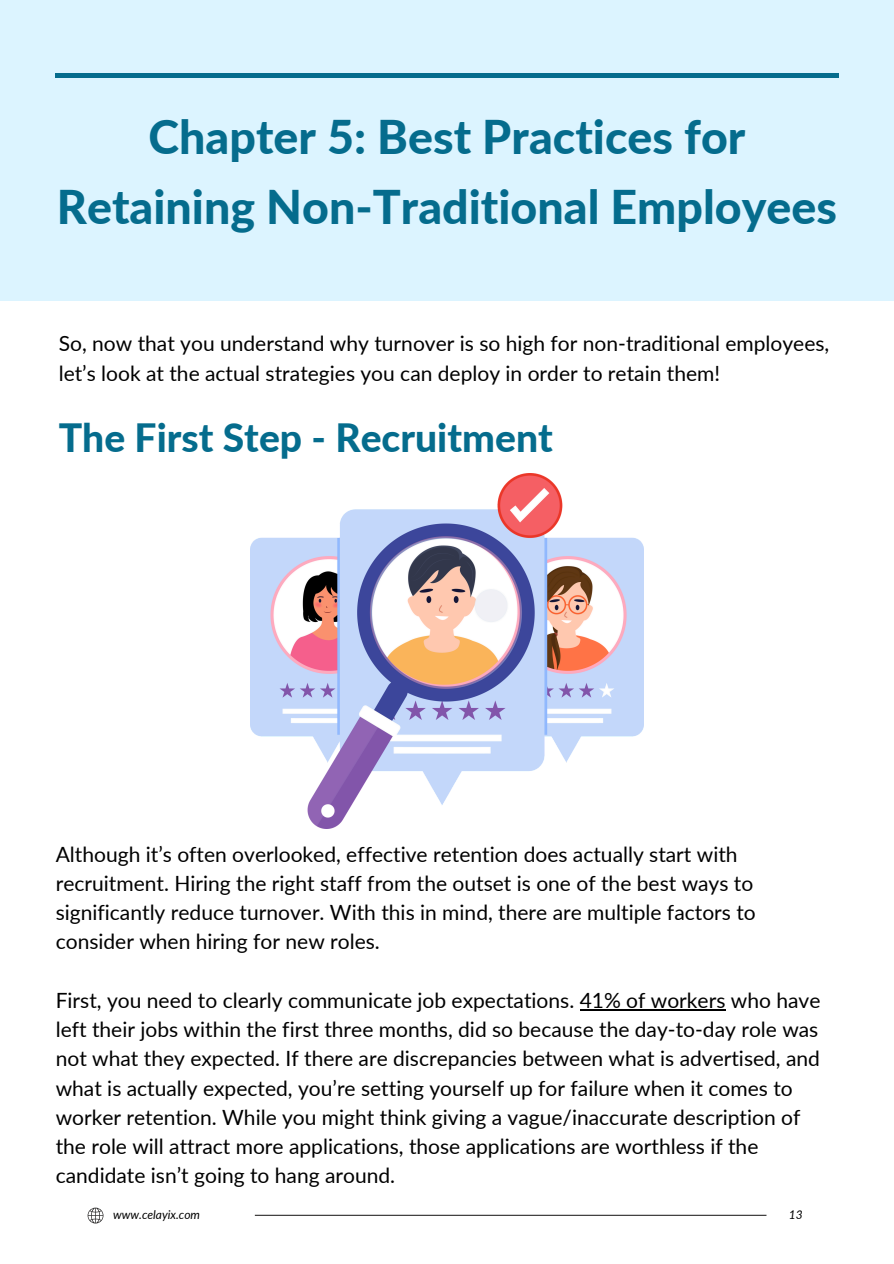
<style>
.page{position:relative;width:894px;height:1264px;background:#fff}
.page>*{position:absolute;margin:0;border:0;box-sizing:border-box;transform-origin:0 0}
.t1{font:800 46.5px/69.8px "Lato";color:#056c8d;text-align:center}
.t2{font:800 39px "Lato";color:#056c8d}
.t3{font:21px/29.2px "Lato";color:#000}
.t4{font:italic 12px "Lato";color:#000}
</style>
<div class="page">
<svg style="left:88px;top:1207px;width:15px;height:16px"></svg>
<hr style="left:255px;top:1214px;width:511px;height:1px;background:#2b2a2a">
<div style="left:0;top:0;width:893px;height:301px;background:#dcf4ff"></div>
<hr style="left:56px;top:74px;width:782px;height:3px;background:#056c8d">
<img style="left:250px;top:473px;width:393px;height:355px">
<hr style="left:579px;top:1009px;width:146px;height:1px;background:#000">
<p class="t1" style="left:57px;top:101px;width:781px">Chapter 5: Best Practices for<br>Retaining Non-Traditional Employees</p>
<h3 class="t3" style="left:59px;top:329px;width:771px">So, now that you understand why turnover is so high for non-traditional employees, let’s look at the actual strategies you can deploy in order to retain them!</h3>
<h3 class="t2" style="left:59px;top:414px;width:495px">The First Step - Recruitment</h3>
<h3 class="t3" style="left:56px;top:838px;width:701px">Although it’s often overlooked, effective retention does actually start with recruitment. Hiring the right staff from the outset is one of the best ways to significantly reduce turnover. With this in mind, there are multiple factors to consider when hiring for new roles.</h3>
<p class="t3" style="left:56px;top:985px;width:766px">First, you need to clearly communicate job expectations. 41% of workers who have left their jobs within the first three months, did so because the day-to-day role was not what they expected. If there are discrepancies between what is advertised, and what is actually expected, you’re setting yourself up for failure when it comes to worker retention. While you might think giving a vague/inaccurate description of the role will attract more applications, those applications are worthless if the candidate isn’t going to hang around.</p>
<h2 class="t4" style="left:113px;top:1206px;width:88px">www.celayix.com</h2>
<p class="t4" style="left:788px;top:1206px;width:15px">13</p>
</div>
